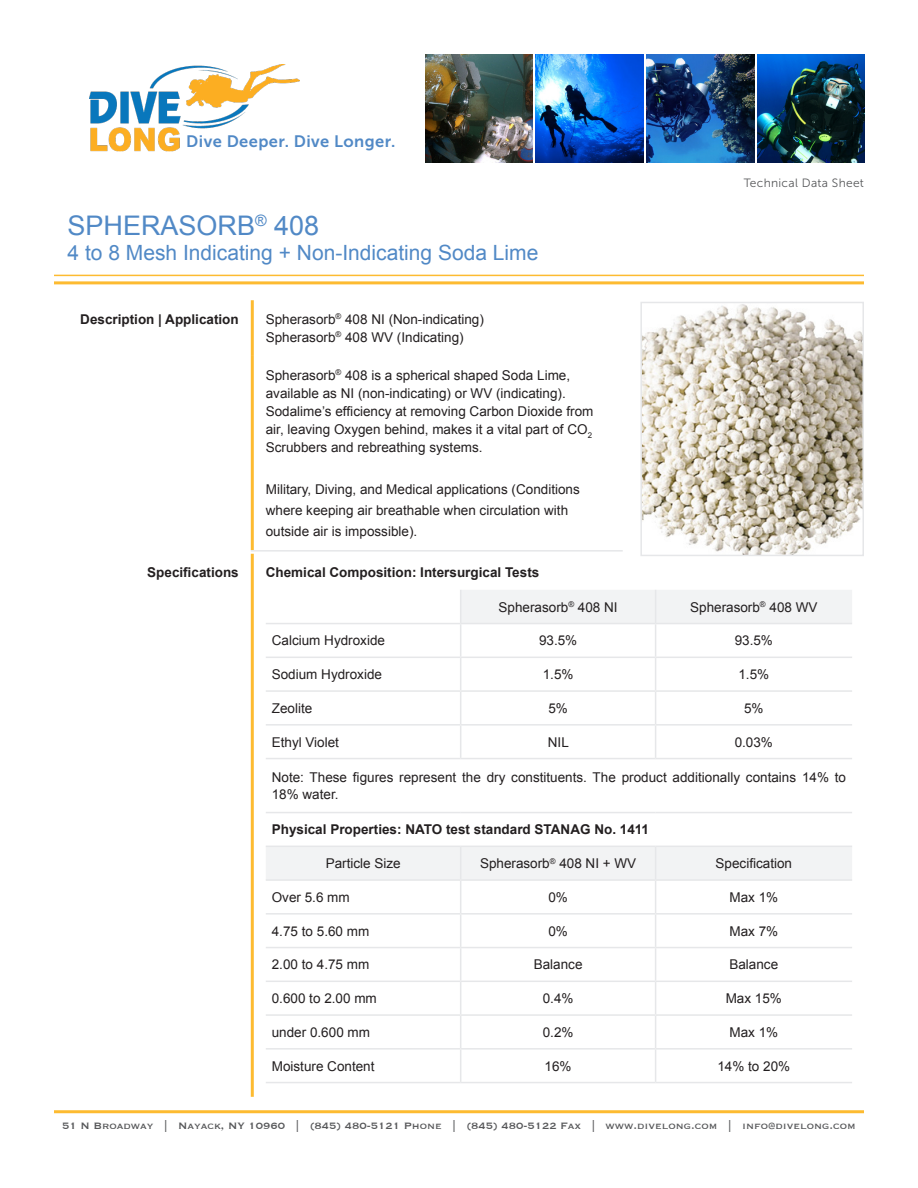
<style>
.page{position:relative;width:918px;height:1188px;background:#fff}
.page>*{position:absolute;margin:0;border:0;box-sizing:border-box;transform-origin:0 0}
.t1{font:27px "Arial";color:#5189c6}
.t2{font:21px "Arial";color:#5189c6}
.t3{font:16.5px "Museo Sans 700";letter-spacing:.025em;color:#5189c6}
.t4{font:13.5px/18px "Arial";color:#231f20}
.t5{font:700 13.5px "Arial";color:#231f20}
.t6{font:12px "Copperplate";color:#57585a}
.t7{font:12px "Museo Sans 300";letter-spacing:.025em;color:#57585a}
</style>
<div class="page">
<svg style="left:535px;top:54px;width:220px;height:109px"></svg>
<img style="left:425px;top:54px;width:108px;height:109px">
<img style="left:647px;top:54px;width:107px;height:109px">
<img style="left:757px;top:54px;width:108px;height:109px">
<img style="left:536px;top:54px;width:107px;height:109px">
<hr style="left:54px;top:1110px;width:810px;height:3px;background:#fdbb31">
<hr style="left:54px;top:275px;width:810px;height:1px;background:#fdbb31">
<hr style="left:54px;top:281px;width:810px;height:3px;background:#fdbb31">
<img style="left:90px;top:65px;width:209px;height:87px">
<hr style="left:251px;top:300px;width:3px;height:55px;background:#fdbb31">
<hr style="left:251px;top:355px;width:3px;height:195px;background:#fdbb31">
<hr style="left:251px;top:550px;width:372px;height:2px;background:#e6e7e9">
<hr style="left:251px;top:554px;width:3px;height:543px;background:#fdbb31">
<svg style="left:266px;top:590px;width:586px;height:289px"></svg>
<hr style="left:460px;top:590px;width:1px;height:33px;background:#e6e7e9">
<hr style="left:655px;top:590px;width:1px;height:33px;background:#e6e7e9">
<hr style="left:266px;top:623px;width:195px;height:1px;background:#e6e7e9">
<hr style="left:461px;top:623px;width:195px;height:1px;background:#e6e7e9">
<hr style="left:460px;top:624px;width:1px;height:33px;background:#e6e7e9">
<hr style="left:656px;top:623px;width:196px;height:1px;background:#e6e7e9">
<hr style="left:655px;top:624px;width:1px;height:33px;background:#e6e7e9">
<hr style="left:266px;top:657px;width:195px;height:1px;background:#e6e7e9">
<hr style="left:461px;top:657px;width:195px;height:1px;background:#e6e7e9">
<hr style="left:460px;top:658px;width:1px;height:32px;background:#e6e7e9">
<hr style="left:656px;top:657px;width:196px;height:1px;background:#e6e7e9">
<hr style="left:655px;top:658px;width:1px;height:32px;background:#e6e7e9">
<hr style="left:266px;top:690px;width:195px;height:2px;background:#e6e7e9">
<hr style="left:461px;top:690px;width:195px;height:2px;background:#e6e7e9">
<hr style="left:460px;top:692px;width:1px;height:32px;background:#e6e7e9">
<hr style="left:656px;top:690px;width:196px;height:2px;background:#e6e7e9">
<hr style="left:655px;top:692px;width:1px;height:32px;background:#e6e7e9">
<hr style="left:266px;top:724px;width:195px;height:2px;background:#e6e7e9">
<hr style="left:461px;top:724px;width:195px;height:2px;background:#e6e7e9">
<hr style="left:460px;top:726px;width:1px;height:32px;background:#e6e7e9">
<hr style="left:656px;top:724px;width:196px;height:2px;background:#e6e7e9">
<hr style="left:655px;top:726px;width:1px;height:32px;background:#e6e7e9">
<hr style="left:266px;top:758px;width:195px;height:1px;background:#e6e7e9">
<hr style="left:461px;top:758px;width:195px;height:1px;background:#e6e7e9">
<hr style="left:656px;top:758px;width:196px;height:1px;background:#e6e7e9">
<hr style="left:266px;top:812px;width:195px;height:1px;background:#e6e7e9">
<hr style="left:461px;top:812px;width:195px;height:1px;background:#e6e7e9">
<hr style="left:656px;top:812px;width:196px;height:1px;background:#e6e7e9">
<hr style="left:266px;top:846px;width:195px;height:1px;background:#e6e7e9">
<hr style="left:461px;top:846px;width:195px;height:1px;background:#e6e7e9">
<hr style="left:460px;top:847px;width:1px;height:32px;background:#e6e7e9">
<hr style="left:656px;top:846px;width:196px;height:1px;background:#e6e7e9">
<hr style="left:655px;top:847px;width:1px;height:32px;background:#e6e7e9">
<hr style="left:266px;top:879px;width:195px;height:2px;background:#e6e7e9">
<hr style="left:461px;top:879px;width:195px;height:2px;background:#e6e7e9">
<hr style="left:460px;top:881px;width:1px;height:32px;background:#e6e7e9">
<hr style="left:656px;top:879px;width:196px;height:2px;background:#e6e7e9">
<hr style="left:655px;top:881px;width:1px;height:32px;background:#e6e7e9">
<hr style="left:266px;top:913px;width:195px;height:2px;background:#e6e7e9">
<hr style="left:461px;top:913px;width:195px;height:2px;background:#e6e7e9">
<hr style="left:460px;top:915px;width:1px;height:32px;background:#e6e7e9">
<hr style="left:656px;top:913px;width:196px;height:2px;background:#e6e7e9">
<hr style="left:655px;top:915px;width:1px;height:32px;background:#e6e7e9">
<hr style="left:266px;top:947px;width:195px;height:1px;background:#e6e7e9">
<hr style="left:461px;top:947px;width:195px;height:1px;background:#e6e7e9">
<hr style="left:460px;top:948px;width:1px;height:33px;background:#e6e7e9">
<hr style="left:656px;top:947px;width:196px;height:1px;background:#e6e7e9">
<hr style="left:655px;top:948px;width:1px;height:33px;background:#e6e7e9">
<hr style="left:266px;top:981px;width:195px;height:1px;background:#e6e7e9">
<hr style="left:461px;top:981px;width:195px;height:1px;background:#e6e7e9">
<hr style="left:460px;top:982px;width:1px;height:32px;background:#e6e7e9">
<hr style="left:656px;top:981px;width:196px;height:1px;background:#e6e7e9">
<hr style="left:655px;top:982px;width:1px;height:32px;background:#e6e7e9">
<hr style="left:266px;top:1014px;width:195px;height:2px;background:#e6e7e9">
<hr style="left:461px;top:1014px;width:195px;height:2px;background:#e6e7e9">
<hr style="left:460px;top:1016px;width:1px;height:32px;background:#e6e7e9">
<hr style="left:656px;top:1014px;width:196px;height:2px;background:#e6e7e9">
<hr style="left:655px;top:1016px;width:1px;height:32px;background:#e6e7e9">
<hr style="left:266px;top:1048px;width:195px;height:2px;background:#e6e7e9">
<hr style="left:461px;top:1048px;width:195px;height:2px;background:#e6e7e9">
<hr style="left:460px;top:1050px;width:1px;height:32px;background:#e6e7e9">
<hr style="left:656px;top:1048px;width:196px;height:2px;background:#e6e7e9">
<hr style="left:655px;top:1050px;width:1px;height:32px;background:#e6e7e9">
<hr style="left:266px;top:1082px;width:195px;height:1px;background:#e6e7e9">
<hr style="left:461px;top:1082px;width:195px;height:1px;background:#e6e7e9">
<hr style="left:656px;top:1082px;width:196px;height:1px;background:#e6e7e9">
<img style="left:643px;top:305px;width:218px;height:248px">
<div style="left:640px;top:302px;width:224px;height:254px;border:2px solid #e6e7e9"></div>
<p class="t3" style="left:186px;top:132px;width:210px">Dive Deeper. Dive Longer.</p>
<p class="t1" style="left:68px;top:208px;width:253px">SPHERASORB<sup>®</sup> 408</p>
<p class="t2" style="left:68px;top:239px;width:472px">4 to 8 Mesh Indicating + Non-Indicating Soda Lime</p>
<p class="t7" style="left:744px;top:176px;width:122px">Technical Data Sheet</p>
<p class="t5" style="left:80px;top:310px;width:160px">Description | Application</p>
<p class="t4" style="left:266px;top:310px;width:220px">Spherasorb<sup>®</sup> 408 NI (Non-indicating)</p>
<p class="t4" style="left:266px;top:328px;width:199px">Spherasorb<sup>®</sup> 408 WV (Indicating)</p>
<p class="t4" style="left:266px;top:366px;width:329px">Spherasorb<sup>®</sup> 408 is a spherical shaped Soda Lime, available as NI (non-indicating) or WV (indicating).<br>Sodalime’s efficiency at removing Carbon Dioxide from air, leaving Oxygen behind, makes it a vital part of CO<sub>2<br></sub>Scrubbers and rebreathing systems.</p>
<p class="t4" style="left:266px;top:479px;width:316px;line-height:21px">Military, Diving, and Medical applications (Conditions where keeping air breathable when circulation with outside air is impossible).</p>
<p class="t5" style="left:147px;top:563px;width:93px">Specifications</p>
<p class="t5" style="left:266px;top:563px;width:275px">Chemical Composition: Intersurgical Tests</p>
<p class="t4" style="left:499px;top:598px;width:121px">Spherasorb<sup>®</sup> 408 NI</p>
<p class="t4" style="left:690px;top:598px;width:129px">Spherasorb<sup>®</sup> 408 WV</p>
<p class="t4" style="left:272px;top:632px;width:115px">Calcium Hydroxide</p>
<p class="t4" style="left:539px;top:632px;width:40px">93.5%</p>
<p class="t4" style="left:735px;top:632px;width:40px">93.5%</p>
<p class="t4" style="left:272px;top:666px;width:112px">Sodium Hydroxide</p>
<p class="t4" style="left:543px;top:666px;width:32px">1.5%</p>
<p class="t4" style="left:738px;top:666px;width:32px">1.5%</p>
<p class="t4" style="left:272px;top:699px;width:42px">Zeolite</p>
<p class="t4" style="left:548px;top:699px;width:21px">5%</p>
<p class="t4" style="left:744px;top:699px;width:21px">5%</p>
<p class="t4" style="left:272px;top:733px;width:69px">Ethyl Violet</p>
<p class="t4" style="left:548px;top:733px;width:23px">NIL</p>
<p class="t4" style="left:735px;top:733px;width:40px">0.03%</p>
<p class="t4" style="left:272px;top:770px;width:576px;line-height:16.2px">Note: These figures represent the dry constituents. The product additionally contains 14% to<br>18% water.</p>
<p class="t5" style="left:272px;top:821px;width:379px">Physical Properties: NATO test standard STANAG No. 1411</p>
<p class="t4" style="left:326px;top:855px;width:77px">Particle Size</p>
<p class="t4" style="left:480px;top:855px;width:158px">Spherasorb<sup>®</sup> 408 NI + WV</p>
<p class="t4" style="left:716px;top:855px;width:78px">Specification</p>
<p class="t4" style="left:272px;top:888px;width:80px">Over 5.6 mm</p>
<p class="t4" style="left:548px;top:888px;width:21px">0%</p>
<p class="t4" style="left:729px;top:888px;width:50px">Max 1%</p>
<p class="t4" style="left:272px;top:922px;width:99px">4.75 to 5.60 mm</p>
<p class="t4" style="left:548px;top:922px;width:21px">0%</p>
<p class="t4" style="left:729px;top:922px;width:50px">Max 7%</p>
<p class="t4" style="left:272px;top:956px;width:99px">2.00 to 4.75 mm</p>
<p class="t4" style="left:534px;top:956px;width:50px">Balance</p>
<p class="t4" style="left:729px;top:956px;width:50px">Balance</p>
<p class="t4" style="left:272px;top:990px;width:107px">0.600 to 2.00 mm</p>
<p class="t4" style="left:543px;top:990px;width:32px">0.4%</p>
<p class="t4" style="left:726px;top:990px;width:58px">Max 15%</p>
<p class="t4" style="left:272px;top:1023px;width:100px">under 0.600 mm</p>
<p class="t4" style="left:543px;top:1023px;width:32px">0.2%</p>
<p class="t4" style="left:729px;top:1023px;width:50px">Max 1%</p>
<p class="t4" style="left:272px;top:1057px;width:104px">Moisture Content</p>
<p class="t4" style="left:545px;top:1057px;width:29px">16%</p>
<p class="t4" style="left:717px;top:1057px;width:74px">14% to 20%</p>
<p class="t6" style="left:62px;top:1118px;width:795px">51 N Broadway | Nayack, NY 10960 | (845) 480-5121 Phone | (845) 480-5122 Fax | www.divelong.com | info@divelong.com</p>
</div>
